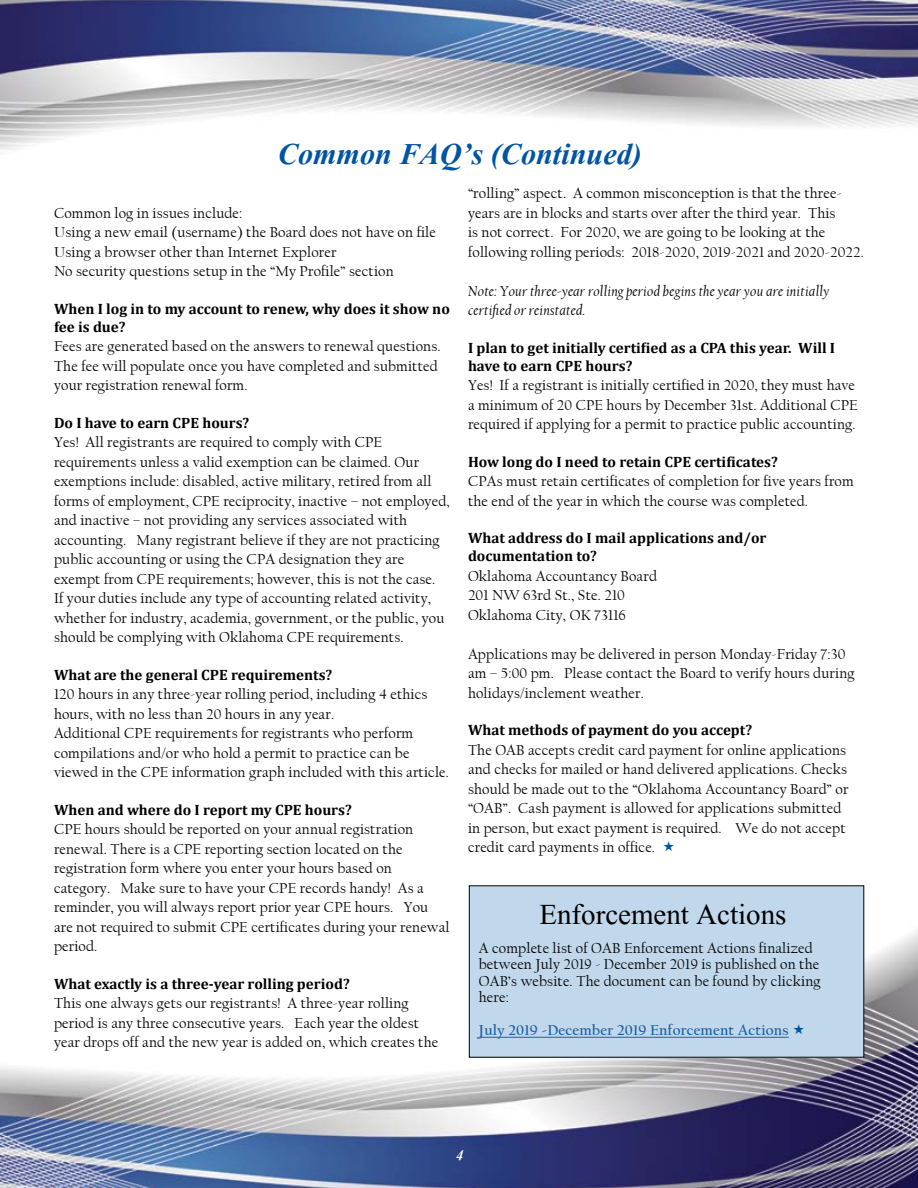
<style>
.page{position:relative;width:918px;height:1188px;background:#fff}
.page>*{position:absolute;margin:0;border:0;box-sizing:border-box;transform-origin:0 0}
.t1{font:italic 700 37.5px "Aparajita";color:#0054a4}
.t2{font:36px "Aparajita";color:#000}
.t3{font:italic 700 18px "Aparajita";color:#fff}
.t4{font:15px/19.5px "Californian FB";letter-spacing:.01em;color:#000}
.t5{font:700 15px/18px "Cambria";color:#000}
.t6{font:italic 15px/19.5px "Californian FB";letter-spacing:.01em;color:#000}
.t7{font:700 15px "Californian FB";letter-spacing:.01em;color:#215e9e}
</style>
<div class="page">
<img style="left:0;top:0;width:918px;height:150px">
<img style="left:1px;top:885px;width:917px;height:303px">
<div style="left:469px;top:886px;width:395px;height:171px;background:#c1d8ec"></div>
<hr style="left:479px;top:1037px;width:310px;height:1px;background:#215e9e">
<h1 class="t1" style="left:278px;top:136px;width:365px">Common FAQ’s (Continued)</h1>
<p class="t4" style="left:54px;top:203px;width:383px">Common log in issues include:<br>Using a new email (username) the Board does not have on file Using a browser other than Internet Explorer<br>No security questions setup in the “My Profile” section</p>
<p class="t5" style="left:54px;top:299px;width:397px">When I log in to my account to renew, why does it show no fee is due?</p>
<p class="t4" style="left:54px;top:337px;width:388px">Fees are generated based on the answers to renewal questions.<br>The fee will populate once you have completed and submitted your registration renewal form.</p>
<p class="t5" style="left:54px;top:413px;width:197px">Do I have to earn CPE hours?</p>
<p class="t4" style="left:54px;top:433px;width:397px">Yes! All registrants are required to comply with CPE requirements unless a valid exemption can be claimed. Our exemptions include: disabled, active military, retired from all forms of employment, CPE reciprocity, inactive – not employed, and inactive – not providing any services associated with accounting. Many registrant believe if they are not practicing public accounting or using the CPA designation they are exempt from CPE requirements; however, this is not the case.<br>If your duties include any type of accounting related activity, whether for industry, academia, government, or the public, you should be complying with Oklahoma CPE requirements.</p>
<p class="t5" style="left:54px;top:665px;width:280px">What are the general CPE requirements?</p>
<p class="t4" style="left:54px;top:685px;width:397px">120 hours in any three-year rolling period, including 4 ethics hours, with no less than 20 hours in any year.<br>Additional CPE requirements for registrants who perform compilations and/or who hold a permit to practice can be viewed in the CPE information graph included with this article.</p>
<p class="t5" style="left:54px;top:800px;width:299px">When and where do I report my CPE hours?</p>
<p class="t4" style="left:54px;top:820px;width:397px">CPE hours should be reported on your annual registration renewal. There is a CPE reporting section located on the registration form where you enter your hours based on category. Make sure to have your CPE records handy! As a reminder, you will always report prior year CPE hours. You are not required to submit CPE certificates during your renewal period.</p>
<p class="t5" style="left:54px;top:974px;width:297px">What exactly is a three-year rolling period?</p>
<p class="t4" style="left:54px;top:994px;width:386px">This one always gets our registrants! A three-year rolling period is any three consecutive years. Each year the oldest year drops off and the new year is added on, which creates the</p>
<p class="t4" style="left:468px;top:184px;width:397px">“rolling” aspect. A common misconception is that the three&shy;years are in blocks and starts over after the third year. This<br>is not correct. For 2020, we are going to be looking at the following rolling periods: 2018-2020, 2019-2021 and 2020-2022.</p>
<p class="t6" style="left:468px;top:281px;width:363px">Note: Your three-year rolling period begins the year you are initially certified or reinstated.</p>
<p class="t5" style="left:468px;top:338px;width:369px">I plan to get initially certified as a CPA this year. Will I have to earn CPE hours?</p>
<p class="t4" style="left:468px;top:376px;width:391px">Yes! If a registrant is initially certified in 2020, they must have a minimum of 20 CPE hours by December 31st. Additional CPE required if applying for a permit to practice public accounting.</p>
<p class="t5" style="left:468px;top:452px;width:311px">How long do I need to retain CPE certificates?</p>
<p class="t4" style="left:468px;top:472px;width:387px">CPAs must retain certificates of completion for five years from the end of the year in which the course was completed.</p>
<p class="t5" style="left:468px;top:528px;width:300px">What address do I mail applications and/or documentation to?</p>
<p class="t4" style="left:468px;top:566px;width:191px">Oklahoma Accountancy Board<br>201 NW 63rd St., Ste. 210<br>Oklahoma City, OK 73116</p>
<p class="t4" style="left:468px;top:644px;width:388px">Applications may be delivered in person Monday-Friday 7:30 am – 5:00 pm. Please contact the Board to verify hours during holidays/inclement weather.</p>
<p class="t5" style="left:468px;top:720px;width:286px">What methods of payment do you accept?</p>
<p class="t4" style="left:468px;top:740px;width:382px">The OAB accepts credit card payment for online applications and checks for mailed or hand delivered applications. Checks should be made out to the “Oklahoma Accountancy Board” or “OAB”. Cash payment is allowed for applications submitted in person, but exact payment is required. We do not accept credit card payments in office.</p>
<h2 class="t2" style="left:539px;top:897px;width:248px">Enforcement Actions</h2>
<p class="t4" style="left:479px;top:940px;width:343px;line-height:16.5px">A complete list of OAB Enforcement Actions finalized between July 2019 - December 2019 is published on the OAB’s website. The document can be found by clicking here:</p>
<p class="t7" style="left:479px;top:1022px;width:311px">July 2019 -December 2019 Enforcement Actions</p>
<p class="t3" style="left:456px;top:1147px;width:9px">4</p>
</div>
